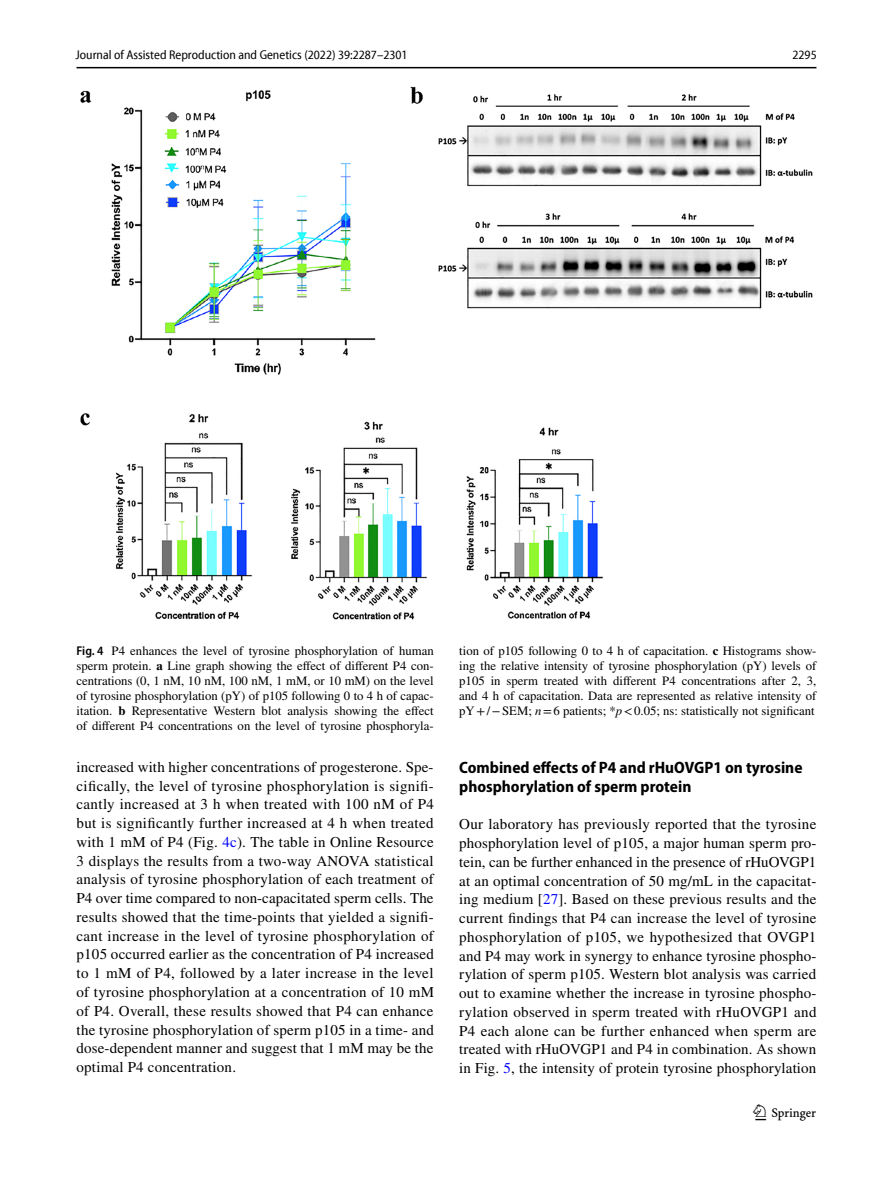
<style>
.page{position:relative;width:893px;height:1187px;background:#fff}
.page>*{position:absolute;margin:0;border:0;box-sizing:border-box;transform-origin:0 0}
.t1{font:22.5px "Springnew Regular 3";color:#000}
.t2{font:700 semi-condensed 16.5px/18.8px "Myriad Pro";color:#000}
.t3{font:15px/18.8px "STIX";letter-spacing:.01em;color:#000;text-align:justify}
.t4{font:12.75px/15px "STIX";color:#000;text-align:justify}
.t5{font:semi-condensed 12.75px "Myriad Pro Unic";color:#000}
.s1{font-family:"Myriad Pro";font-weight:600;font-stretch:semi-condensed}
.s2{font-weight:700}
.s3{font-style:italic}
.s4{color:#00f}
</style>
<div class="page">
<hr style="left:77px;top:67px;width:739px;height:1px;background:#000">
<img style="left:81px;top:87px;width:731px;height:532px">
<p class="t5" style="left:76px;top:50px;width:334px">Journal of Assisted Reproduction and Genetics (2022) 39:2287–2301</p>
<p class="t5" style="left:792px;top:50px;width:26px">2295</p>
<p class="t4" style="left:77px;top:643px;width:359px"><span class="s1">Fig. 4</span> P4 enhances the level of tyrosine phosphorylation of human sperm protein. <span class="s2">a</span> Line graph showing the effect of different P4 con&shy;centrations (0, 1 nM, 10 nM, 100 nM, 1 mM, or 10 mM) on the level of tyrosine phosphorylation (pY) of p105 following 0 to 4 h of capac&shy;itation. <span class="s2">b</span> Representative Western blot analysis showing the effect of different P4 concentrations on the level of tyrosine phosphoryla-</p>
<p class="t4" style="left:459px;top:643px;width:359px">tion of p105 following 0 to 4 h of capacitation. <span class="s2">c</span> Histograms show&shy;ing the relative intensity of tyrosine phosphorylation (pY) levels of p105 in sperm treated with different P4 concentrations after 2, 3, and 4 h of capacitation. Data are represented as relative intensity of pY+/−SEM; <span class="s3">n</span>=6 patients; *<span class="s3">p</span>&lt;0.05; ns: statistically not significant</p>
<p class="t3" style="left:77px;top:758px;width:359px">increased with higher concentrations of progesterone. Spe&shy;cifically, the level of tyrosine phosphorylation is signifi&shy;cantly increased at 3 h when treated with 100 nM of P4 but is significantly further increased at 4 h when treated with 1 mM of P4 (Fig. <span class="s4">4c</span>). The table in Online Resource 3 displays the results from a two-way ANOVA statistical analysis of tyrosine phosphorylation of each treatment of P4 over time compared to non-capacitated sperm cells. The results showed that the time-points that yielded a signifi&shy;cant increase in the level of tyrosine phosphorylation of p105 occurred earlier as the concentration of P4 increased to 1 mM of P4, followed by a later increase in the level of tyrosine phosphorylation at a concentration of 10 mM of P4. Overall, these results showed that P4 can enhance the tyrosine phosphorylation of sperm p105 in a time- and dose-dependent manner and suggest that 1 mM may be the optimal P4 concentration.</p>
<p class="t2" style="left:459px;top:758px;width:345px">Combined effects of P4 and rHuOVGP1 on tyrosine phosphorylation of sperm protein</p>
<p class="t3" style="left:459px;top:815px;width:359px">Our laboratory has previously reported that the tyrosine phosphorylation level of p105, a major human sperm pro&shy;tein, can be further enhanced in the presence of rHuOVGP1 at an optimal concentration of 50 mg/mL in the capacitat&shy;ing medium [<span class="s4">27</span>]. Based on these previous results and the current findings that P4 can increase the level of tyrosine phosphorylation of p105, we hypothesized that OVGP1 and P4 may work in synergy to enhance tyrosine phospho&shy;rylation of sperm p105. Western blot analysis was carried out to examine whether the increase in tyrosine phospho&shy;rylation observed in sperm treated with rHuOVGP1 and P4 each alone can be further enhanced when sperm are treated with rHuOVGP1 and P4 in combination. As shown in Fig. <span class="s4">5</span>, the intensity of protein tyrosine phosphorylation</p>
<h1 class="t1" style="left:755px;top:1104px;width:62px">1 3</h1>
</div>
